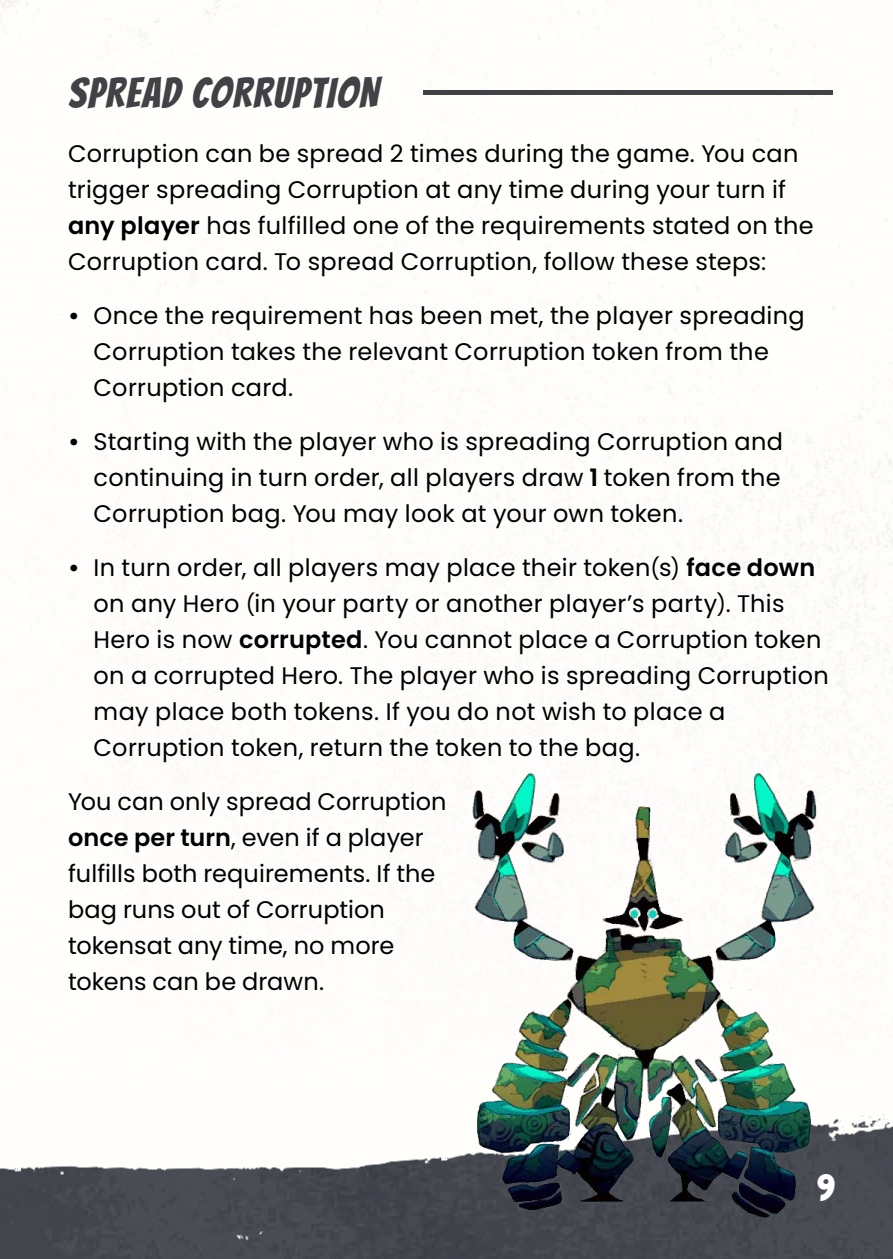
<style>
.page{position:relative;width:893px;height:1259px;background:#fefdfb}
.page>*{position:absolute;margin:0;border:0;box-sizing:border-box;transform-origin:0 0}
.t1{font:42px "Bangers";letter-spacing:.04em;color:#414146}
.t2{font:36px "Bangers";color:#fff}
.t3{font:24px/36px "Poppins";letter-spacing:.015em;color:#000}
.s1{font-weight:600}
.s2{font-size:21px}
</style>
<div class="page">
<img style="left:0;top:1114px;width:893px;height:145px">
<hr style="left:423px;top:90px;width:410px;height:4px;background:#414146">
<img style="left:413px;top:772px;width:463px;height:452px">
<h1 class="t1" style="left:68px;top:69px;width:312px">SPREAD CORRUPTION</h1>
<p class="t3" style="left:68px;top:136px;width:747px">Corruption can be spread 2 times during the game. You can trigger spreading Corruption at any time during your turn if <span class="s1">any player</span> has fulfilled one of the requirements stated on the Corruption card. To spread Corruption, follow these steps:</p>
<p class="t3" style="left:94px;top:298px;width:713px;text-indent:-26px"><span class="s1">•</span> Once the requirement has been met, the player spreading<br>Corruption takes the relevant Corruption token from the<br>Corruption card.</p>
<p class="t3" style="left:94px;top:424px;width:691px;text-align:justify;text-indent:-26px"><span class="s1">•</span> Starting with the player who is spreading Corruption and continuing in turn order, all players draw <span class="s1">1</span> token from the Corruption bag. You may look at your own token.</p>
<p class="t3" style="left:94px;top:550px;width:737px;text-indent:-26px"><span class="s1">•</span> In turn order, all players may place their token<span class="s2">(</span>s<span class="s2">)</span> <span class="s1">face down </span>on any Hero <span class="s2">(</span>in your party or another player’s party<span class="s2">)</span>. This Hero is now <span class="s1">corrupted</span>. You cannot place a Corruption token on a corrupted Hero. The player who is spreading Corruption may place both tokens. If you do not wish to place a Corruption token, return the token to the bag.</p>
<p class="t3" style="left:68px;top:784px;width:380px">You can only spread Corruption <span class="s1">once per turn</span>, even if a player fulfills both requirements. If the bag runs out of Corruption tokensat any time, no more tokens can be drawn.</p>
<h2 class="t2" style="left:815px;top:1167px;width:19px">9</h2>
</div>
